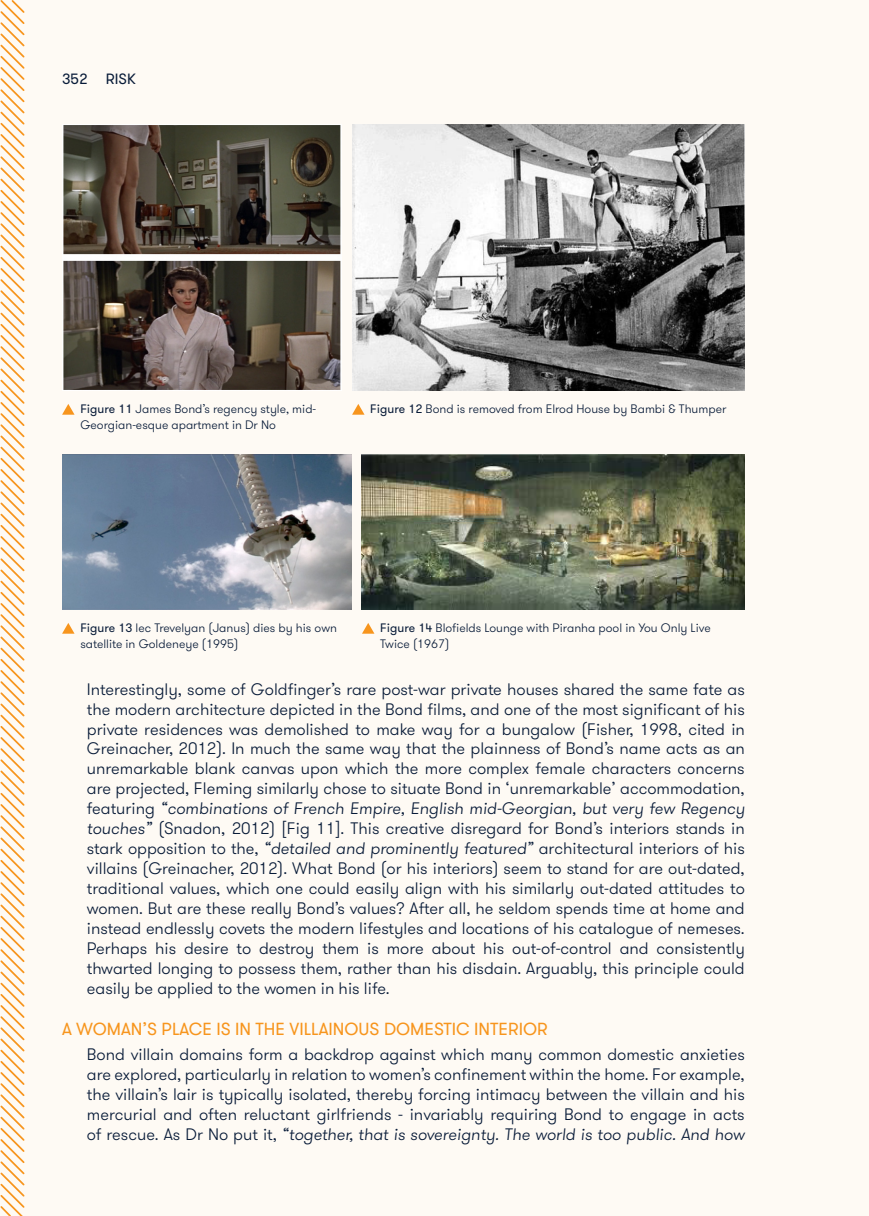
<style>
.page{position:relative;width:869px;height:1216px;background:#fff}
.page>*{position:absolute;margin:0;border:0;box-sizing:border-box;transform-origin:0 0}
.t1{font:17.5px "GT Walsheim";color:#f7951d}
.t2{font:300 16.62px/19.9px "GT Walsheim";color:#081b38;text-align:justify}
.t3{font:14.88px "GT Walsheim";color:#081b38}
.t4{font:300 12.25px/15.8px "GT Walsheim";color:#081b38}
.s1{font-weight:400}
.s2{font-style:italic}
</style>
<div class="page">
<div style="left:0;top:0;width:868px;height:1215px;background:#fefaf4"></div>
<svg style="left:0;top:0;width:25px;height:1215px"></svg>
<img style="left:62px;top:124px;width:279px;height:267px">
<img style="left:352px;top:124px;width:392px;height:267px">
<img style="left:62px;top:454px;width:289px;height:155px">
<img style="left:362px;top:454px;width:382px;height:155px">
<svg style="left:62px;top:404px;width:12px;height:10px"></svg>
<svg style="left:62px;top:623px;width:12px;height:10px"></svg>
<svg style="left:352px;top:404px;width:12px;height:10px"></svg>
<svg style="left:362px;top:623px;width:12px;height:10px"></svg>
<p class="t3" style="left:62px;top:70px;width:75px">352 RISK</p>
<p class="t4" style="left:80px;top:401px;width:237px"><span class="s1">Figure 11</span> James Bond’s regency style, mid-<br>Georgian-esque apartment in Dr No</p>
<p class="t4" style="left:370px;top:401px;width:357px"><span class="s1">Figure 12</span> Bond is removed from Elrod House by Bambi &amp; Thumper</p>
<p class="t4" style="left:80px;top:620px;width:258px"><span class="s1">Figure 13</span> lec Trevelyan (Janus) dies by his own satellite in Goldeneye (1995)</p>
<p class="t4" style="left:380px;top:620px;width:332px"><span class="s1">Figure 14</span> Blofields Lounge with Piranha pool in You Only Live<br>Twice (1967)</p>
<p class="t2" style="left:87px;top:679px;width:659px">Interestingly, some of Goldfinger’s rare post-war private houses shared the same fate as the modern architecture depicted in the Bond films, and one of the most significant of his private residences was demolished to make way for a bungalow (Fisher, 1998, cited in Greinacher, 2012). In much the same way that the plainness of Bond’s name acts as an unremarkable blank canvas upon which the more complex female characters concerns are projected, Fleming similarly chose to situate Bond in ‘unremarkable’ accommodation, featuring <span class="s2">“combinations of French Empire, English mid-Georgian, but very few Regency touches”</span> (Snadon, 2012) [Fig 11]. This creative disregard for Bond’s interiors stands in stark opposition to the, <span class="s2">“detailed and prominently featured”</span> architectural interiors of his villains (Greinacher, 2012). What Bond (or his interiors) seem to stand for are out-dated, traditional values, which one could easily align with his similarly out-dated attitudes to women. But are these really Bond’s values? After all, he seldom spends time at home and instead endlessly covets the modern lifestyles and locations of his catalogue of nemeses.<br>Perhaps his desire to destroy them is more about his out-of-control and consistently thwarted longing to possess them, rather than his disdain. Arguably, this principle could easily be applied to the women in his life.</p>
<p class="t1" style="left:62px;top:1017px;width:487px">A WOMAN’S PLACE IS IN THE VILLAINOUS DOMESTIC INTERIOR</p>
<p class="t2" style="left:87px;top:1044px;width:659px">Bond villain domains form a backdrop against which many common domestic anxieties are explored, particularly in relation to women’s confinement within the home. For example, the villain’s lair is typically isolated, thereby forcing intimacy between the villain and his mercurial and often reluctant girlfriends - invariably requiring Bond to engage in acts of rescue. As Dr No put it, <span class="s2">“together, that is sovereignty. The world is too public. And how</span></p>
</div>
